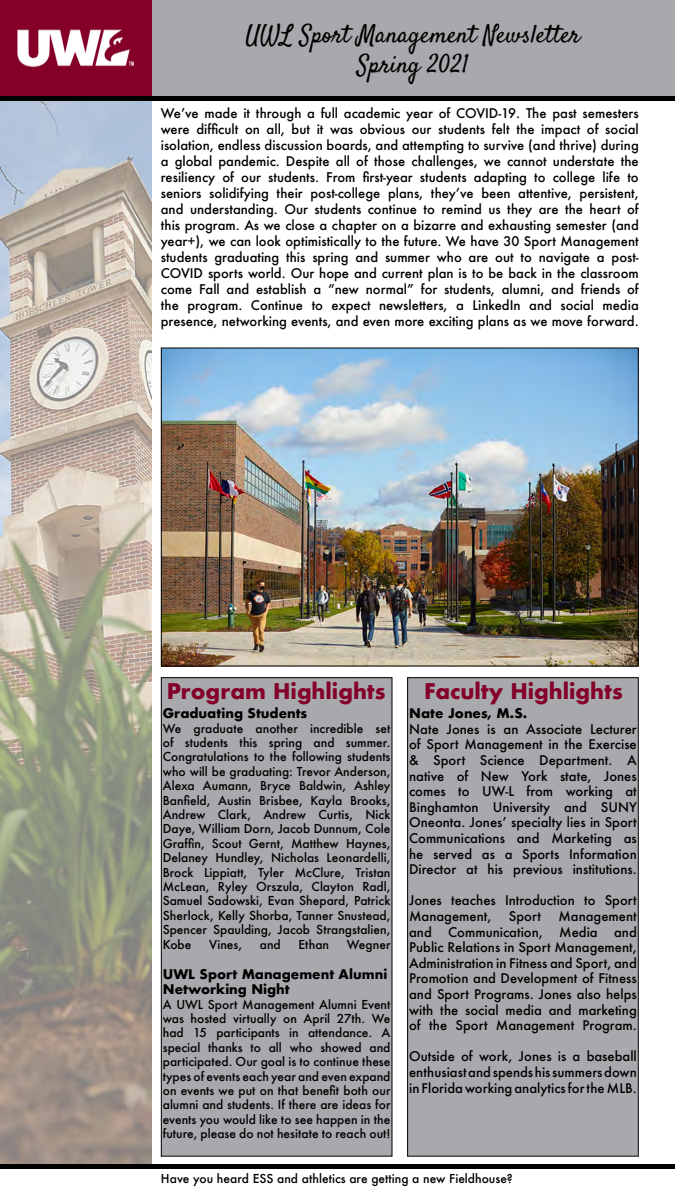
<style>
.page{position:relative;width:675px;height:1200px;background:#fff}
.page>*{position:absolute;margin:0;border:0;box-sizing:border-box;transform-origin:0 0}
.t1{font:25px/30px "Satisfy";color:#000;text-align:center}
.t2{font:700 21px "Futura";color:#840029}
.t3{font:500 13px/15.6px "Futura";color:#000;text-align:justify}
.t4{font:700 13px/15.6px "Futura";color:#000}
.t5{font:500 12px/14.4px "Futura";color:#000;text-align:justify}
</style>
<div class="page">
<div style="left:408px;top:678px;width:230px;height:478px;background:#a7a9ac"></div>
<div style="left:407px;top:677px;width:232px;height:480px;border:1px solid #000"></div>
<div style="left:151px;top:0;width:524px;height:96px;background:#a7a9ac"></div>
<div style="left:0;top:0;width:151px;height:96px;background:#840029"></div>
<img style="left:17px;top:29px;width:117px;height:38px">
<img style="left:0;top:100px;width:151px;height:1064px">
<hr style="left:0;top:96px;width:675px;height:4px;background:#000">
<div style="left:161px;top:678px;width:231px;height:478px;background:#a7a9ac"></div>
<div style="left:161px;top:677px;width:231px;height:480px;border:1px solid #000"></div>
<hr style="left:0;top:1164px;width:675px;height:4px;background:#000">
<img style="left:163px;top:350px;width:474px;height:315px">
<div style="left:161px;top:348px;width:478px;height:319px;border:1px solid #000"></div>
<h1 class="t1" style="left:246px;top:21px;width:336px">UWL Sport Management Newsletter<br>Spring 2021</h1>
<p class="t3" style="left:161px;top:105px;width:480px;line-height:16px">We’ve made it through a full academic year of COVID-19. The past semesters were difficult on all, but it was obvious our students felt the impact of social isolation, endless discussion boards, and attempting to survive (and thrive) during a global pandemic. Despite all of those challenges, we cannot understate the resiliency of our students. From first-year students adapting to college life to seniors solidifying their post-college plans, they’ve been attentive, persistent, and understanding. Our students continue to remind us they are the heart of this program. As we close a chapter on a bizarre and exhausting semester (and year+), we can look optimistically to the future. We have 30 Sport Management students graduating this spring and summer who are out to navigate a post-COVID sports world. Our hope and current plan is to be back in the classroom come Fall and establish a “new normal” for students, alumni, and friends of the program. Continue to expect newsletters, a LinkedIn and social media presence, networking events, and even more exciting plans as we move forward.</p>
<h2 class="t2" style="left:167px;top:676px;width:220px">Program Highlights</h2>
<h2 class="t2" style="left:424px;top:676px;width:200px">Faculty Highlights</h2>
<p class="t4" style="left:163px;top:705px;width:146px">Graduating Students</p>
<p class="t5" style="left:163px;top:721px;width:229px">We graduate another incredible set of students this spring and summer.<br>Congratulations to the following students who will be graduating: Trevor Anderson, Alexa Aumann, Bryce Baldwin, Ashley Banfield, Austin Brisbee, Kayla Brooks, Andrew Clark, Andrew Curtis, Nick Daye, William Dorn, Jacob Dunnum, Cole Graffin, Scout Gernt, Matthew Haynes, Delaney Hundley, Nicholas Leonardelli, Brock Lippiatt, Tyler McClure, Tristan McLean, Ryley Orszula, Clayton Radl, Samuel Sadowski, Evan Shepard, Patrick Sherlock, Kelly Shorba, Tanner Snustead, Spencer Spaulding, Jacob Strangstalien, Kobe</p>
<p class="t5" style="left:209px;top:937px;width:35px">Vines,</p>
<p class="t5" style="left:260px;top:937px;width:22px">and</p>
<p class="t5" style="left:299px;top:937px;width:32px">Ethan</p>
<p class="t5" style="left:347px;top:937px;width:45px">Wegner</p>
<p class="t4" style="left:163px;top:966px;width:226px">UWL Sport Management Alumni<br>Networking Night</p>
<p class="t5" style="left:163px;top:997px;width:229px">A UWL Sport Management Alumni Event was hosted virtually on April 27th. We had 15 participants in attendance. A special thanks to all who showed and participated. Our goal is to continue these types of events each year and even expand on events we put on that benefit both our alumni and students. If there are ideas for events you would like to see happen in the future, please do not hesitate to reach out!</p>
<p class="t4" style="left:409px;top:705px;width:120px">Nate Jones, M.S.</p>
<p class="t3" style="left:409px;top:721px;width:229px">Nate Jones is an Associate Lecturer of Sport Management in the Exercise &amp; Sport Science Department. A native of New York state, Jones comes to UW-L from working at Binghamton University and SUNY Oneonta. Jones’ specialty lies in Sport Communications and Marketing as he served as a Sports Information Director at his previous institutions.</p>
<p class="t3" style="left:409px;top:893px;width:229px">Jones teaches Introduction to Sport<br>Management,</p>
<p class="t3" style="left:509px;top:908px;width:34px">Sport</p>
<p class="t3" style="left:558px;top:908px;width:80px">Management</p>
<p class="t3" style="left:409px;top:924px;width:229px;text-indent:205px">and Public Relations in Sport Management, Administration in Fitness and Sport, and Promotion and Development of Fitness and Sport Programs. Jones also helps with the social media and marketing of the Sport Management Program.</p>
<p class="t3" style="left:409px;top:1049px;width:229px">Outside of work, Jones is a baseball enthusiast and spends his summers down in Florida working analytics for the MLB.</p>
<p class="t3" style="left:409px;top:924px;width:24px">and</p>
<p class="t3" style="left:448px;top:924px;width:96px">Communication,</p>
<p class="t3" style="left:559px;top:924px;width:40px">Media</p>
<p class="t5" style="left:161px;top:1172px;width:353px">Have you heard ESS and athletics are getting a new Fieldhouse?</p>
</div>
